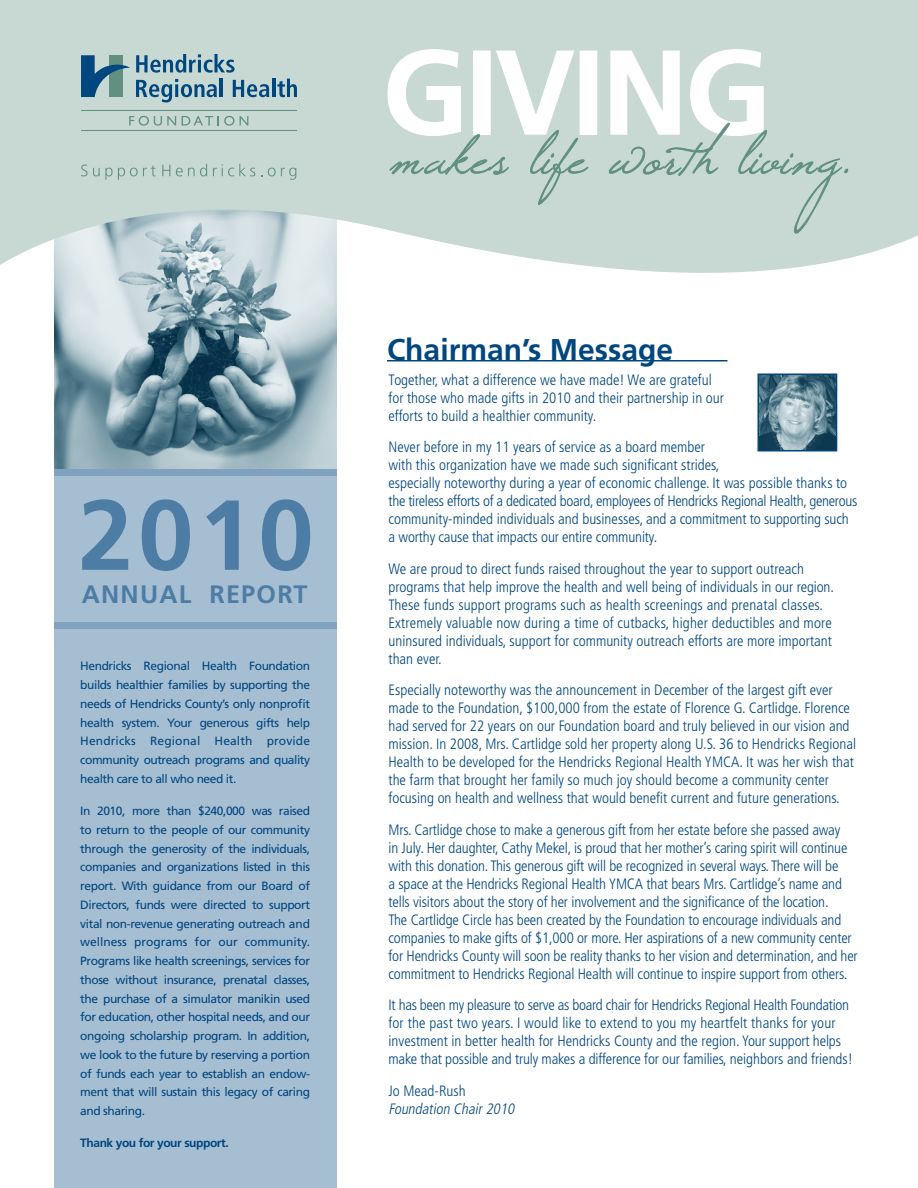
<style>
.page{position:relative;width:918px;height:1188px;background:#fff}
.page>*{position:absolute;margin:0;border:0;box-sizing:border-box;transform-origin:0 0}
.t1{font:700 119.1px "Frutiger LT Std";letter-spacing:-.025em;color:#fff}
.t2{font:700 99.3px "Frutiger LT Std";color:#4d7da5}
.t3{font:68.7px "Windsong";letter-spacing:.025em;color:#619080}
.t4{font:700 30px "Frutiger LT Std";color:#00467f}
.t5{font:700 25.2px "Frutiger LT Std";letter-spacing:.05em;color:#4d7da5}
.t6{font:300 condensed 15px/18px "Frutiger LT Std";color:#00467f}
.t7{font:italic 300 condensed 15px "Frutiger LT Std";color:#00467f}
.t8{font:12px/18.8px "Frutiger LT Std";letter-spacing:-.035em;color:#00467f;text-align:justify}
.t9{font:700 12px "Frutiger LT Std";letter-spacing:-.035em;color:#00467f}
</style>
<div class="page">
<img style="left:54px;top:316px;width:283px;height:166px">
<svg style="left:0;top:0;width:918px;height:316px;fill:#c8d8d3"></svg>
<div style="left:580px;top:51px;width:17px;height:83px;border:1px solid #fff"></div>
<svg style="left:387px;top:49px;width:202px;height:156px"></svg>
<svg style="left:608px;top:49px;width:240px;height:185px"></svg>
<hr style="left:387px;top:360px;width:341px;height:2px;background:#00467f">
<hr style="left:272px;top:79px;width:3px;height:18px;background:#00467f">
<svg style="left:277px;top:79px;width:20px;height:18px"></svg>
<svg style="left:81px;top:54px;width:188px;height:48px"></svg>
<svg style="left:129px;top:116px;width:47px;height:10px"></svg>
<svg style="left:182px;top:116px;width:52px;height:10px"></svg>
<svg style="left:240px;top:116px;width:8px;height:10px"></svg>
<hr style="left:81px;top:110px;width:216px;height:1px;background:#619080">
<hr style="left:81px;top:131px;width:216px;height:1px;background:#619080">
<svg style="left:81px;top:165px;width:75px;height:15px"></svg>
<svg style="left:162px;top:165px;width:8px;height:11px"></svg>
<svg style="left:176px;top:164px;width:31px;height:12px"></svg>
<svg style="left:213px;top:164px;width:42px;height:12px"></svg>
<svg style="left:268px;top:168px;width:28px;height:12px"></svg>
<div style="left:54px;top:476px;width:282px;height:712px;background:#a6bed2"></div>
<div style="left:54px;top:469px;width:282px;height:7px;background:#80a2bf"></div>
<div style="left:54px;top:622px;width:282px;height:7px;background:#80a2bf"></div>
<img style="left:761px;top:377px;width:73px;height:72px">
<div style="left:758px;top:374px;width:79px;height:78px;border:2px solid #00467f"></div>
<h2 class="t2" style="left:78px;top:477px;width:237px">2010</h2>
<h3 class="t5" style="left:82px;top:580px;width:227px">ANNUAL REPORT</h3>
<p class="t8" style="left:80px;top:657px;width:231px">Hendricks Regional Health Foundation builds healthier families by supporting the needs of Hendricks County’s only nonprofit health system. Your generous gifts help Hendricks Regional Health provide community outreach programs and quality health care to all who need it.</p>
<p class="t8" style="left:80px;top:802px;width:231px">In 2010, more than $240,000 was raised to return to the people of our community through the generosity of the individuals, companies and organizations listed in this report. With guidance from our Board of Directors, funds were directed to support vital non-revenue generating outreach and wellness programs for our community.<br>Programs like health screenings, services for those without insurance, prenatal classes, the purchase of a simulator manikin used for education, other hospital needs, and our ongoing scholarship program. In addition, we look to the future by reserving a portion of funds each year to establish an endow&shy;ment that will sustain this legacy of caring and sharing.</p>
<p class="t9" style="left:80px;top:1136px;width:150px">Thank you for your support.</p>
<h1 class="t1" style="left:382px;top:23px;width:390px">GIVING</h1>
<h3 class="t3" style="left:391px;top:109px;width:461px">makes life worth living.</h3>
<h3 class="t4" style="left:387px;top:332px;width:288px">Chairman’s Message</h3>
<p class="t6" style="left:388px;top:371px;width:337px">Together, what a difference we have made! We are grateful for those who made gifts in 2010 and their partnership in our efforts to build a healthier community.</p>
<p class="t6" style="left:388px;top:438px;width:470px">Never before in my 11 years of service as a board member<br>with this organization have we made such significant strides,<br>especially noteworthy during a year of economic challenge. It was possible thanks to the tireless efforts of a dedicated board, employees of Hendricks Regional Health, generous community-minded individuals and businesses, and a commitment to supporting such a worthy cause that impacts our entire community.</p>
<p class="t6" style="left:388px;top:560px;width:447px">We are proud to direct funds raised throughout the year to support outreach programs that help improve the health and well being of individuals in our region.<br>These funds support programs such as health screenings and prenatal classes.<br>Extremely valuable now during a time of cutbacks, higher deductibles and more uninsured individuals, support for community outreach efforts are more important than ever.</p>
<p class="t6" style="left:388px;top:681px;width:469px">Especially noteworthy was the announcement in December of the largest gift ever made to the Foundation, $100,000 from the estate of Florence G. Cartlidge. Florence had served for 22 years on our Foundation board and truly believed in our vision and mission. In 2008, Mrs. Cartlidge sold her property along U.S. 36 to Hendricks Regional Health to be developed for the Hendricks Regional Health YMCA. It was her wish that the farm that brought her family so much joy should become a community center focusing on health and wellness that would benefit current and future generations.</p>
<p class="t6" style="left:388px;top:821px;width:471px">Mrs. Cartlidge chose to make a generous gift from her estate before she passed away<br>in July. Her daughter, Cathy Mekel, is proud that her mother’s caring spirit will continue with this donation. This generous gift will be recognized in several ways. There will be<br>a space at the Hendricks Regional Health YMCA that bears Mrs. Cartlidge’s name and tells visitors about the story of her involvement and the significance of the location.<br>The Cartlidge Circle has been created by the Foundation to encourage individuals and companies to make gifts of $1,000 or more. Her aspirations of a new community center for Hendricks County will soon be reality thanks to her vision and determination, and her commitment to Hendricks Regional Health will continue to inspire support from others.</p>
<p class="t6" style="left:388px;top:996px;width:466px">It has been my pleasure to serve as board chair for Hendricks Regional Health Foundation for the past two years. I would like to extend to you my heartfelt thanks for your investment in better health for Hendricks County and the region. Your support helps make that possible and truly makes a difference for our families, neighbors and friends!</p>
<p class="t6" style="left:388px;top:1082px;width:79px">Jo Mead-Rush</p>
<p class="t7" style="left:388px;top:1100px;width:131px">Foundation Chair2010</p>
</div>
